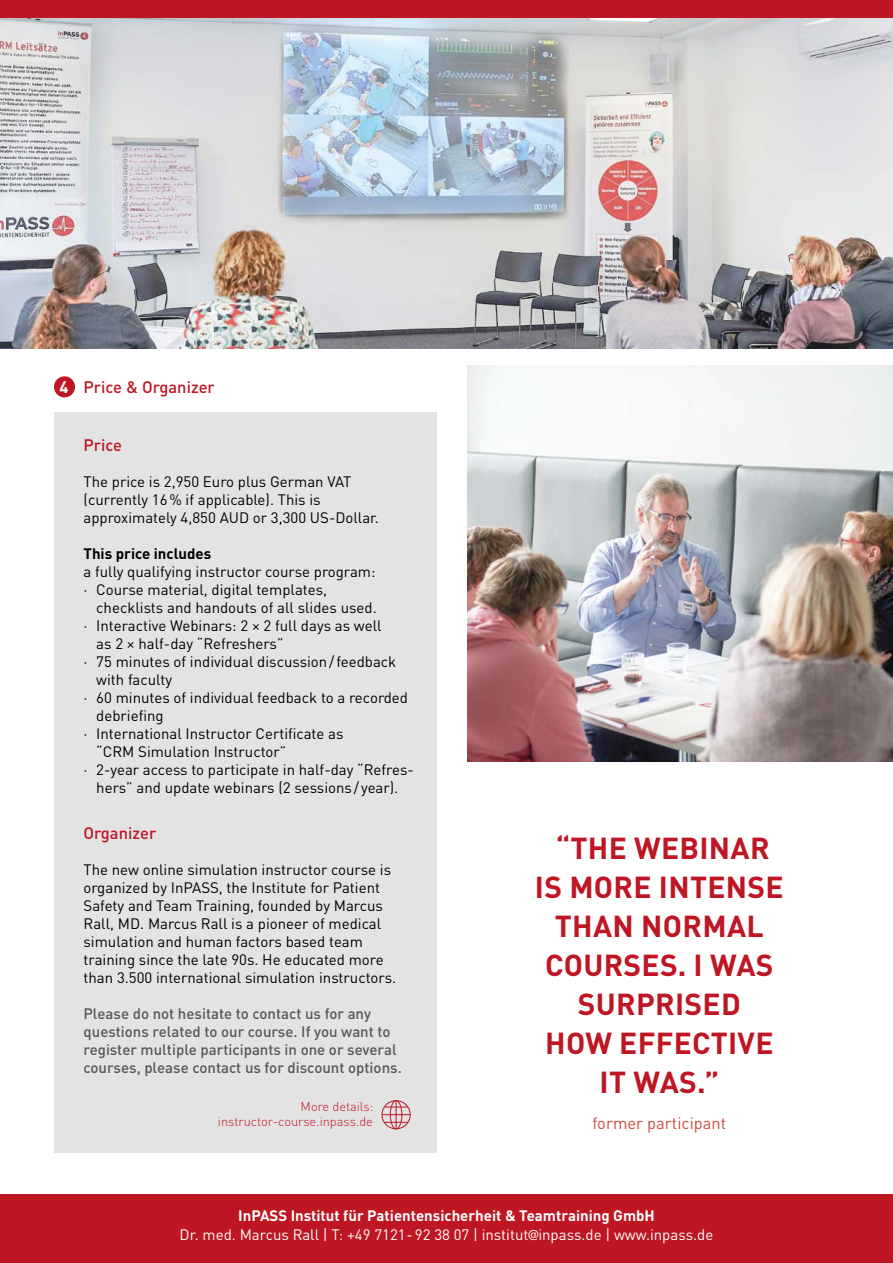
<style>
.page{position:relative;width:893px;height:1263px;background:#fff}
.page>*{position:absolute;margin:0;border:0;box-sizing:border-box;transform-origin:0 0}
.t1{font:700 30px/39px "DINOT";letter-spacing:.01em;color:#be1622;text-align:center}
.t2{font:500 16.5px "DIN";color:#be1622}
.t3{font:16.5px "DINOT";color:#ca4b3f}
.t4{font:700 16.5px "DIN";color:#fff}
.t5{font:15px/18px "DIN";color:#000}
.t6{font:500 15px/18px "DINOT";color:#575756}
.t7{font:15px/18.8px "DINOT";color:#fff;text-align:center}
.t8{font:700 15px "DIN";color:#000}
.t9{font:300 12.75px/15.3px "DINOT";color:#be1622;text-align:right}
.s1{font-weight:700}
.s2{font-family:"Corporate E"}
</style>
<div class="page">
<div style="left:54px;top:412px;width:383px;height:387px;background:#e3e3e3"></div>
<div style="left:54px;top:795px;width:383px;height:357px;background:#e3e3e3"></div>
<img style="left:0;top:17px;width:893px;height:332px">
<div style="left:0;top:0;width:893px;height:17px;background:#be1622"></div>
<img style="left:468px;top:366px;width:425px;height:395px">
<div style="left:54px;top:376px;width:21px;height:21px;background:#be1622;border-radius:50%"></div>
<div style="left:382px;top:1100px;width:28px;height:29px;border:1px solid #be1622;border-radius:50%"></div>
<div style="left:390px;top:1100px;width:12px;height:29px;border:1px solid #be1622;border-radius:50%"></div>
<svg style="left:382px;top:1101px;width:28px;height:28px"></svg>
<div style="left:0;top:1195px;width:893px;height:68px;background:#be1622"></div>
<p class="t4" style="left:60px;top:376px;width:10px">4</p>
<p class="t2" style="left:84px;top:376px;width:133px">Price &amp; Organizer</p>
<p class="t2" style="left:84px;top:435px;width:40px">Price</p>
<p class="t5" style="left:84px;top:472px;width:297px">The price is 2,950 Euro plus German VAT (currently 16% if applicable). This is approximately 4,850 AUD or 3,300 US-Dollar.</p>
<p class="t8" style="left:84px;top:544px;width:129px">This price includes</p>
<p class="t5" style="left:84px;top:562px;width:294px">a fully qualifying instructor course program: · Course material, digital templates,</p>
<p class="t5" style="left:96px;top:598px;width:282px">checklists and handouts of all slides used.</p>
<p class="t5" style="left:84px;top:616px;width:300px">· Interactive Webinars: 2 × 2 full days as well</p>
<p class="t5" style="left:96px;top:634px;width:189px">as 2 × half-day “Refreshers”</p>
<p class="t5" style="left:84px;top:652px;width:314px">· 75 minutes of individual discussion/feedback</p>
<p class="t5" style="left:96px;top:670px;width:78px">with faculty</p>
<p class="t5" style="left:84px;top:688px;width:326px">· 60 minutes of individual feedback to a recorded</p>
<p class="t5" style="left:96px;top:706px;width:69px">debriefing</p>
<p class="t5" style="left:84px;top:724px;width:261px">· International Instructor Certificate as</p>
<p class="t5" style="left:96px;top:742px;width:192px">“CRM Simulation Instructor”</p>
<p class="t5" style="left:84px;top:760px;width:332px">· 2-year access to participate in half-day “Refres-</p>
<p class="t5" style="left:96px;top:778px;width:304px">hers” and update webinars (2 sessions / year).</p>
<p class="t2" style="left:84px;top:823px;width:74px">Organizer</p>
<p class="t5" style="left:84px;top:860px;width:314px">The new online simulation instructor course is organized by InPASS, the Institute for Patient Safety and Team Training, founded by Marcus Rall, MD. Marcus Rall is a pioneer of medical simulation and human factors based team training since the late 90s. He educated more than 3.500 international simulation instructors.</p>
<p class="t6" style="left:84px;top:1004px;width:320px">Please do not hesitate to contact us for any questions related to our course. If you want to register multiple participants in one or several courses, please contact us for discount options.</p>
<p class="t9" style="left:218px;top:1098px;width:157px">More details: instructor-course.inpass.de</p>
<h1 class="t1" style="left:535px;top:828px;width:250px">“THE WEBINAR<br>IS MORE INTENSE<br>THAN NORMAL<br>COURSES. I WAS<br>SURPRISED<br>HOW EFFECTIVE<br>IT WAS.”</h1>
<p class="t3" style="left:592px;top:1113px;width:135px">former participant</p>
<p class="t7" style="left:180px;top:1206px;width:535px"><span class="s1">InPASS Institut für Patientensicherheit &amp; Teamtraining GmbH<br></span>Dr. med. Marcus Rall | T: +49 7121- 92 38 07 | institut<span class="s2">@</span>inpass.de | www.inpass.de</p>
</div>
